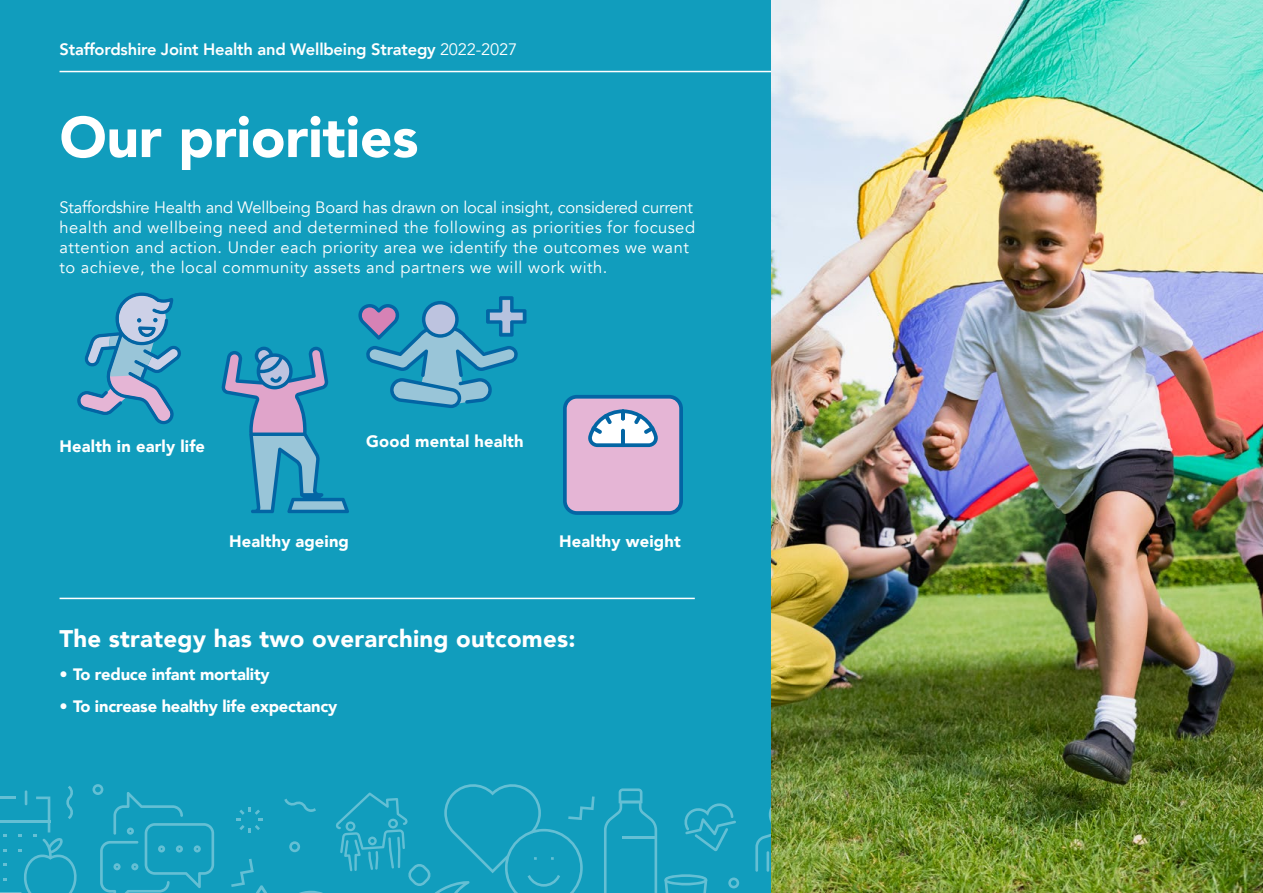
<style>
.page{position:relative;width:1263px;height:893px;background:#119dbd}
.page>*{position:absolute;margin:0;border:0;box-sizing:border-box;transform-origin:0 0}
.t1{font:900 56.7px "Avenir";letter-spacing:-.005em;color:#fff}
.t2{font:900 24px "Avenir";letter-spacing:.01em;color:#fff}
.t3{font:16.5px/19.8px "Avenir";letter-spacing:.03em;color:#fff}
.t4{font:900 16.5px "Avenir";letter-spacing:.01em;color:#fff}
.t5{font:900 16.5px "Avenir";letter-spacing:-.01em;color:#fff}
.t6{font:800 16.5px "Avenir";letter-spacing:-.01em;color:#fff}
.s1{font-weight:400}
</style>
<div class="page">
<svg style="left:77px;top:293px;width:104px;height:131px"></svg>
<svg style="left:358px;top:296px;width:168px;height:112px"></svg>
<svg style="left:563px;top:395px;width:120px;height:120px;background:#beadd0"></svg>
<hr style="left:621px;top:429px;width:4px;height:18px;background:#0365a4;border-radius:2px">
<svg style="left:221px;top:347px;width:128px;height:166px"></svg>
<hr style="left:60px;top:598px;width:635px;height:1px;background:#fff">
<hr style="left:60px;top:71px;width:1143px;height:1px;background:#fff">
<svg style="left:728px;top:877px;width:11px;height:11px"></svg>
<svg style="left:604px;top:788px;width:53px;height:105px"></svg>
<svg style="left:664px;top:874px;width:43px;height:19px"></svg>
<svg style="left:0;top:786px;width:77px;height:107px"></svg>
<svg style="left:684px;top:803px;width:52px;height:48px"></svg>
<svg style="left:92px;top:784px;width:122px;height:109px"></svg>
<svg style="left:231px;top:784px;width:364px;height:109px"></svg>
<svg style="left:755px;top:806px;width:16px;height:66px"></svg>
<img style="left:771px;top:0;width:492px;height:893px">
<p class="t6" style="left:60px;top:36px;width:459px">Staffordshire Joint Health and Wellbeing Strategy <span class="s1">2022-2027</span></p>
<p class="t1" style="left:60px;top:89px;width:360px">Our priorities</p>
<p class="t3" style="left:60px;top:198px;width:637px">Staffordshire Health and Wellbeing Board has drawn on local insight, considered current health and wellbeing need and determined the following as priorities for focused attention and action. Under each priority area we identify the outcomes we want to achieve, the local community assets and partners we will work with.</p>
<p class="t4" style="left:60px;top:432px;width:147px">Health in early life</p>
<p class="t4" style="left:366px;top:427px;width:159px">Good mental health</p>
<p class="t4" style="left:229px;top:527px;width:121px">Healthy ageing</p>
<p class="t4" style="left:559px;top:527px;width:123px">Healthy weight</p>
<p class="t2" style="left:60px;top:618px;width:517px">The strategy has two overarching outcomes:</p>
<p class="t5" style="left:60px;top:660px;width:212px">• To reduce infant mortality</p>
<p class="t5" style="left:60px;top:692px;width:279px">• To increase healthy life expectancy</p>
</div>
